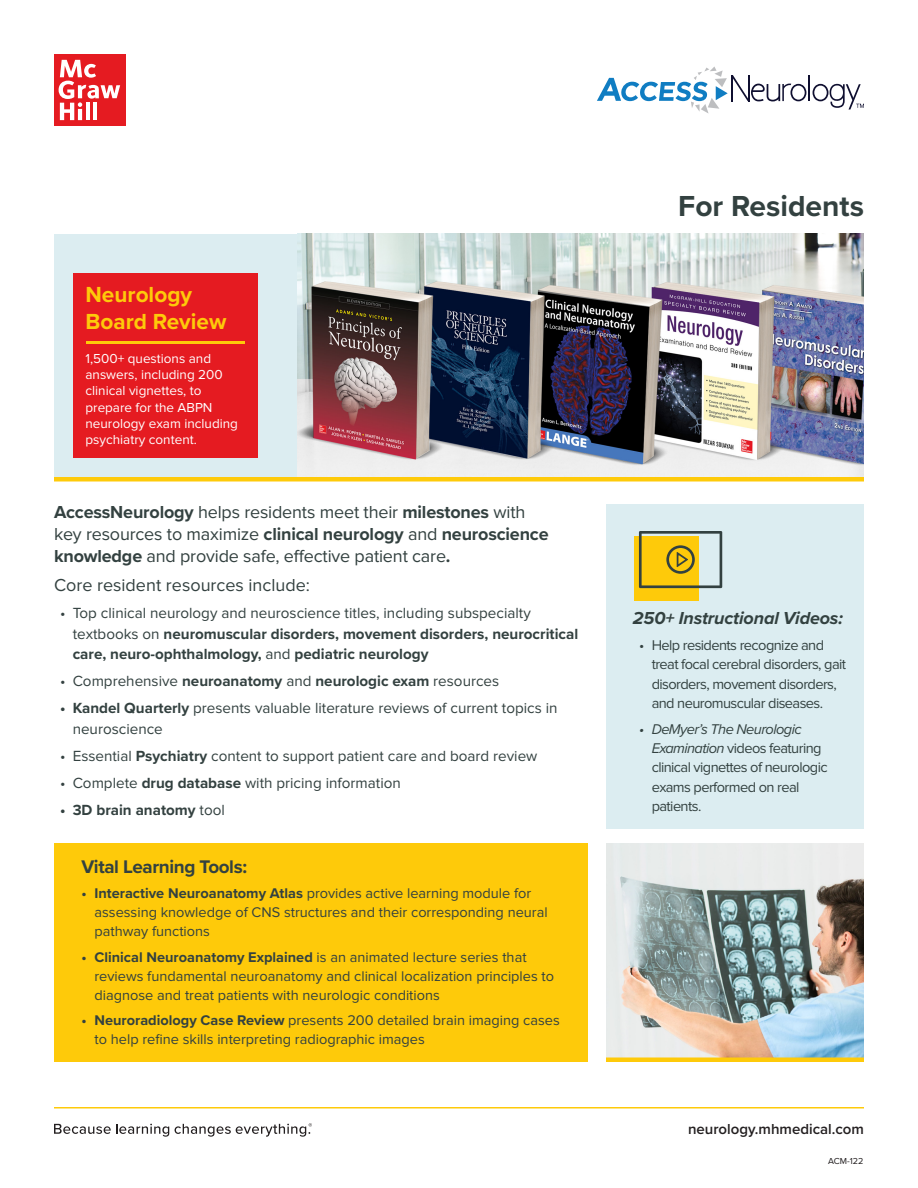
<style>
.page{position:relative;width:918px;height:1188px;background:#fff}
.page>*{position:absolute;margin:0;border:0;box-sizing:border-box;transform-origin:0 0}
.t1{font:700 30px "Proxima Nova";color:#334140}
.t2{font:700 22.65px/27.2px "Proxima Nova";color:#feca0a}
.List_Side_Title{font:700 18.9px "Proxima Nova";letter-spacing:-.02em;color:#334140}
.Title_Large{font:18px/22.2px "Proxima Nova";letter-spacing:-.01em;color:#334140}
.Column_Title{font:italic 700 18px "Proxima Nova";letter-spacing:-.01em;color:#334140}
.t3{font:15.3px/20.7px "Proxima Nova";color:#334140}
.t4{font:700 15.3px/20.7px "Proxima Nova";color:#334140}
.Footer_Link{font:600 15px "Proxima Nova";color:#231f20}
.t5{font:14.7px/19.4px "Proxima Nova";letter-spacing:-.04em;color:#334140}
.t6{font:14.55px/18.9px "Proxima Nova";color:#334140}
.t7{font:13.5px/16.2px "Proxima Nova";color:#fff}
.Item_Code{font:9px "Proxima Nova";color:#231f20}
.s1{font-weight:700}
.s2{font-weight:400}
.s3{font-style:italic}
</style>
<div class="page">
<svg style="left:597px;top:66px;width:267px;height:48px"></svg>
<div style="left:606px;top:504px;width:258px;height:324px;background:#dcedf1"></div>
<img style="left:606px;top:844px;width:258px;height:214px">
<div style="left:54px;top:844px;width:534px;height:218px;background:#feca0a"></div>
<img style="left:297px;top:234px;width:567px;height:243px">
<div style="left:634px;top:536px;width:65px;height:65px;background:#feca0a"></div>
<svg style="left:639px;top:531px;width:83px;height:57px"></svg>
<hr style="left:606px;top:1058px;width:258px;height:4px;background:#feca0a">
<div style="left:54px;top:234px;width:243px;height:243px;background:#dcedf1"></div>
<div style="left:73px;top:273px;width:185px;height:185px;background:#e51b21"></div>
<div style="left:54px;top:477px;width:810px;height:5px;background:#feca0a"></div>
<hr style="left:86px;top:341px;width:159px;height:3px;background:#feca0a">
<svg style="left:54px;top:1124px;width:115px;height:13px"></svg>
<svg style="left:175px;top:1123px;width:137px;height:14px"></svg>
<hr style="left:54px;top:1107px;width:810px;height:1px;background:#feca0a">
<div style="left:54px;top:54px;width:72px;height:72px;background:#e51b21"></div>
<svg style="left:59px;top:60px;width:61px;height:60px"></svg>
<p class="t2" style="left:86px;top:280px;width:142px">Neurology<br>Board Review</p>
<p class="t7" style="left:86px;top:351px;width:154px">1,500+ questions and answers, including 200 clinical vignettes, to prepare for the ABPN neurology exam including psychiatry content.</p>
<p class="Title_Large" style="left:54px;top:501px;width:496px"><span class="s1">AccessNeurology</span> helps residents meet their <span class="s1">milestones</span> with key resources to maximize <span class="s1">clinical neurology</span> and <span class="s1">neuroscience knowledge</span> and provide safe, effective patient care<span class="s1">.</span></p>
<p class="Title_Large" style="left:54px;top:574px;width:258px">Core resident resources include:</p>
<p class="t4" style="left:73px;top:602px;width:507px;text-indent:-12px"><span class="s2">• Top clinical neurology and neuroscience titles, including subspecialty textbooks on</span> neuromuscular disorders, movement disorders, neurocritical care, neuro-ophthalmology, <span class="s2">and</span> pediatric neurology</p>
<p class="t3" style="left:60px;top:671px;width:441px">• Comprehensive <span class="s1">neuroanatomy</span> and <span class="s1">neurologic exam</span> resources</p>
<p class="t3" style="left:73px;top:698px;width:486px;text-indent:-12px"><span class="s1">• Kandel Quarterly</span> presents valuable literature reviews of current topics in neuroscience</p>
<p class="t3" style="left:60px;top:746px;width:479px">• Essential <span class="s1">Psychiatry</span> content to support patient care and board review</p>
<p class="t3" style="left:60px;top:773px;width:342px">• Complete <span class="s1">drug database</span> with pricing information</p>
<p class="t4" style="left:60px;top:799px;width:166px">• 3D brain anatomy <span class="s2">tool</span></p>
<p class="List_Side_Title" style="left:81px;top:853px;width:167px">Vital Learning Tools:</p>
<p class="t6" style="left:94px;top:884px;width:455px;text-indent:-13px"><span class="s1">• Interactive Neuroanatomy Atlas</span> provides active learning module for assessing knowledge of CNS structures and their corresponding neural pathway functions</p>
<p class="t6" style="left:94px;top:948px;width:461px;text-indent:-13px"><span class="s1">• Clinical Neuroanatomy Explained</span> is an animated lecture series that reviews fundamental neuroanatomy and clinical localization principles to diagnose and treat patients with neurologic conditions</p>
<p class="t6" style="left:94px;top:1011px;width:467px;text-indent:-13px"><span class="s1">• Neuroradiology Case Review</span> presents 200 detailed brain imaging cases to help refine skills interpreting radiographic images</p>
<h1 class="t1" style="left:678px;top:184px;width:187px">For Residents</h1>
<p class="Column_Title" style="left:633px;top:605px;width:211px">250+ Instructional Videos:</p>
<p class="t5" style="left:652px;top:636px;width:196px;text-indent:-12px">• Help residents recognize and treat focal cerebral disorders, gait disorders, movement disorders, and neuromuscular diseases.</p>
<p class="t5" style="left:652px;top:719px;width:177px;text-indent:-12px"><span class="s3">• DeMyer’s The Neurologic<br>Examination</span> videos featuring clinical vignettes of neurologic exams performed on real patients.</p>
<p class="Footer_Link" style="left:688px;top:1118px;width:177px">neurology.mhmedical.com</p>
<p class="Item_Code" style="left:828px;top:1156px;width:37px">ACM-122</p>
</div>
